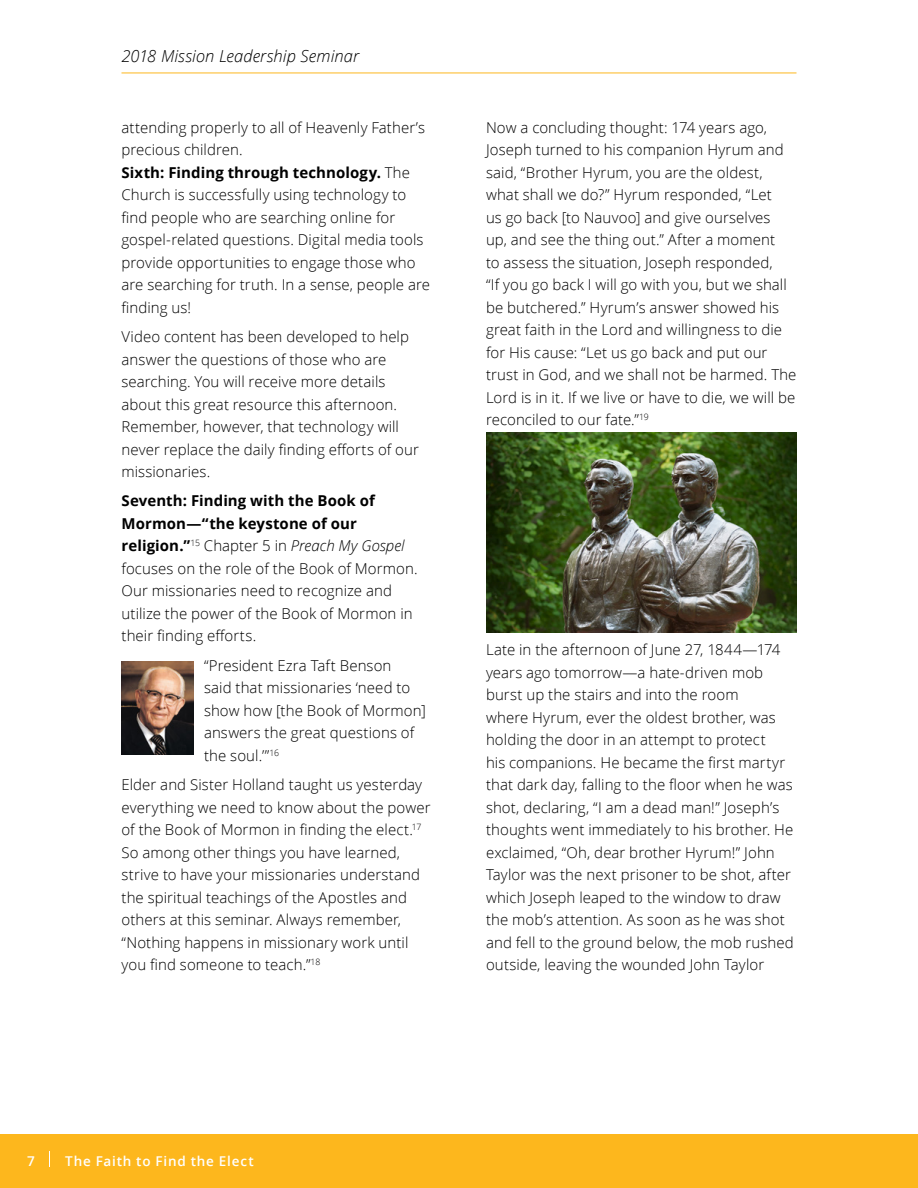
<style>
.page{position:relative;width:918px;height:1188px;background:#fff}
.page>*{position:absolute;margin:0;border:0;box-sizing:border-box;transform-origin:0 0}
.t1{font:italic 300 16.5px "Zoramlds Lat";letter-spacing:.005em;color:#000}
.p1{font:300 15px/22.5px "Zoramlds Lat";letter-spacing:.005em;color:#000}
.ANCHOR{font:300 15px/22.5px "Zoramlds Lat";letter-spacing:.005em;color:#000}
.t2{font:600 13.5px "Zoramlds Lat";letter-spacing:.06em;color:#fff}
.s1{font-weight:700}
.s2{font-style:italic}
</style>
<div class="page">
<div style="left:0;top:1134px;width:918px;height:54px;background:#fdb71d"></div>
<hr style="left:122px;top:73px;width:674px;height:1px;background:#fdb71d">
<img style="left:486px;top:432px;width:310px;height:200px">
<img style="left:122px;top:662px;width:72px;height:93px">
<p class="t1" style="left:122px;top:44px;width:239px">2018 Mission Leadership Seminar</p>
<p class="ANCHOR" style="left:122px;top:116px;width:305px">attending properly to all of Heavenly Father’s precious children.</p>
<p class="p1" style="left:122px;top:161px;width:310px"><span class="s1">Sixth: Finding through technology.</span> The Church is successfully using technology to find people who are searching online for gospel-related questions. Digital media tools provide opportunities to engage those who are searching for truth. In a sense, people are finding us!</p>
<p class="p1" style="left:122px;top:326px;width:299px">Video content has been developed to help answer the questions of those who are searching. You will receive more details about this great resource this afternoon.<br>Remember, however, that technology will never replace the daily finding efforts of our missionaries.</p>
<p class="p1" style="left:122px;top:490px;width:298px"><span class="s1">Seventh: Finding with the Book of Mormon—“the keystone of our religion.”</span><sup>15</sup> Chapter 5 in <span class="s2">Preach My Gospel </span>focuses on the role of the Book of Mormon.<br>Our missionaries need to recognize and utilize the power of the Book of Mormon in their finding efforts.</p>
<p class="p1" style="left:204px;top:654px;width:223px">“President Ezra Taft Benson<br>said that missionaries ‘need to show how [the Book of Mormon] answers the great questions of the soul.’”<sup>16</sup></p>
<p class="ANCHOR" style="left:122px;top:773px;width:311px">Elder and Sister Holland taught us yesterday everything we need to know about the power of the Book of Mormon in finding the elect.<sup>17</sup></p>
<p class="p1" style="left:122px;top:841px;width:300px">So among other things you have learned, strive to have your missionaries understand the spiritual teachings of the Apostles and others at this seminar. Always remember, “Nothing happens in missionary work until you find someone to teach.”<sup>18</sup></p>
<p class="p1" style="left:486px;top:116px;width:312px">Now a concluding thought: 174 years ago, Joseph turned to his companion Hyrum and said, “Brother Hyrum, you are the oldest, what shall we do?” Hyrum responded, “Let<br>us go back [to Nauvoo] and give ourselves<br>up, and see the thing out.” After a moment<br>to assess the situation, Joseph responded,<br>“If you go back I will go with you, but we shall be butchered.” Hyrum’s answer showed his great faith in the Lord and willingness to die for His cause: “Let us go back and put our trust in God, and we shall not be harmed. The Lord is in it. If we live or have to die, we will be reconciled to our fate.”<sup>19</sup></p>
<p class="p1" style="left:486px;top:638px;width:309px">Late in the afternoon of June 27, 1844—174 years ago tomorrow—a hate-driven mob burst up the stairs and into the room<br>where Hyrum, ever the oldest brother, was holding the door in an attempt to protect<br>his companions. He became the first martyr that dark day, falling to the floor when he was shot, declaring, “I am a dead man!” Joseph’s thoughts went immediately to his brother. He exclaimed, “Oh, dear brother Hyrum!” John Taylor was the next prisoner to be shot, after which Joseph leaped to the window to draw the mob’s attention. As soon as he was shot and fell to the ground below, the mob rushed outside, leaving the wounded John Taylor</p>
<p class="t2" style="left:27px;top:1151px;width:9px">7</p>
<p class="t2" style="left:65px;top:1151px;width:190px">The Faith to Find the Elect</p>
</div>
